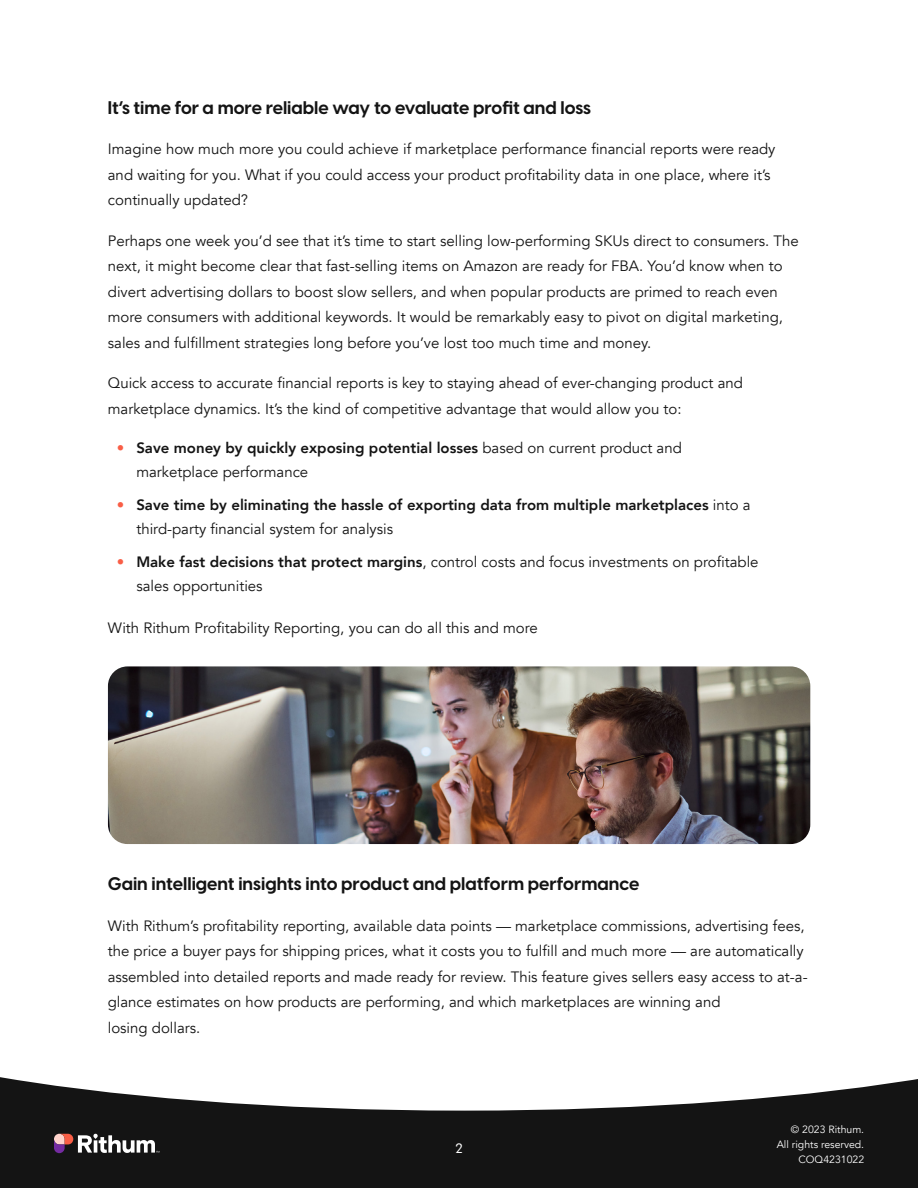
<style>
.page{position:relative;width:918px;height:1188px;background:#fff}
.page>*{position:absolute;margin:0;border:0;box-sizing:border-box;transform-origin:0 0}
.t1{font:700 18px "Visby CF";color:#141414}
.Body_Copy{font:15px/25.5px "Avenir";color:#141414}
.t2{font:800 15px/24px "Avenir";color:#141414}
.t3{font:500 13.5px "Visby CF";color:#fff}
.t4{font:10.5px/15px "Avenir";color:#fff;text-align:right}
.s1{color:#f95e46}
.s2{font-weight:800}
.s3{font-weight:400;color:#f95e46}
.s4{font-weight:400}
</style>
<div class="page">
<svg style="left:0;top:1077px;width:918px;height:111px;fill:#141414"></svg>
<svg style="left:54px;top:1134px;width:105px;height:19px"></svg>
<img style="left:108px;top:666px;width:702px;height:178px">
<h3 class="t1" style="left:108px;top:94px;width:485px">It’s time for a more reliable way to evaluate profit and loss</h3>
<p class="Body_Copy" style="left:108px;top:137px;width:669px">Imagine how much more you could achieve if marketplace performance financial reports were ready and waiting for you. What if you could access your product profitability data in one place, where it’s continually updated?</p>
<p class="Body_Copy" style="left:108px;top:228px;width:693px">Perhaps one week you’d see that it’s time to start selling low-performing SKUs direct to consumers. The next, it might become clear that fast-selling items on Amazon are ready for FBA. You’d know when to divert advertising dollars to boost slow sellers, and when popular products are primed to reach even more consumers with additional keywords. It would be remarkably easy to pivot on digital marketing, sales and fulfillment strategies long before you’ve lost too much time and money.</p>
<p class="Body_Copy" style="left:108px;top:371px;width:637px">Quick access to accurate financial reports is key to staying ahead of ever-changing product and marketplace dynamics. It’s the kind of competitive advantage that would allow you to:</p>
<p class="Body_Copy" style="left:136px;top:436px;width:547px;line-height:24px;text-indent:-20px"><span class="s1">•</span> <span class="s2">Save money by quickly exposing potential losses</span> based on current product and marketplace performance</p>
<p class="t2" style="left:136px;top:493px;width:616px;text-indent:-20px"><span class="s3">•</span> Save time by eliminating the hassle of exporting data from multiple marketplaces <span class="s4">into a third-party financial system for analysis</span></p>
<p class="Body_Copy" style="left:136px;top:550px;width:624px;line-height:24px;text-indent:-20px"><span class="s1">•</span> <span class="s2">Make fast decisions that protect margins</span>, control costs and focus investments on profitable sales opportunities</p>
<p class="Body_Copy" style="left:108px;top:615px;width:431px">With Rithum Profitability Reporting, you can do all this and more</p>
<h3 class="t1" style="left:108px;top:870px;width:533px">Gain intelligent insights into product and platform performance</h3>
<p class="Body_Copy" style="left:108px;top:913px;width:701px">With Rithum’s profitability reporting, available data points — marketplace commissions, advertising fees, the price a buyer pays for shipping prices, what it costs you to fulfill and much more — are automatically assembled into detailed reports and made ready for review. This feature gives sellers easy access to at-a&shy;glance estimates on how products are performing, and which marketplaces are winning and<br>losing dollars.</p>
<p class="t3" style="left:455px;top:1138px;width:9px">2</p>
<p class="t4" style="left:777px;top:1122px;width:89px">© 2023 Rithum.<br>All rights reserved.<br>COQ4231022</p>
</div>
